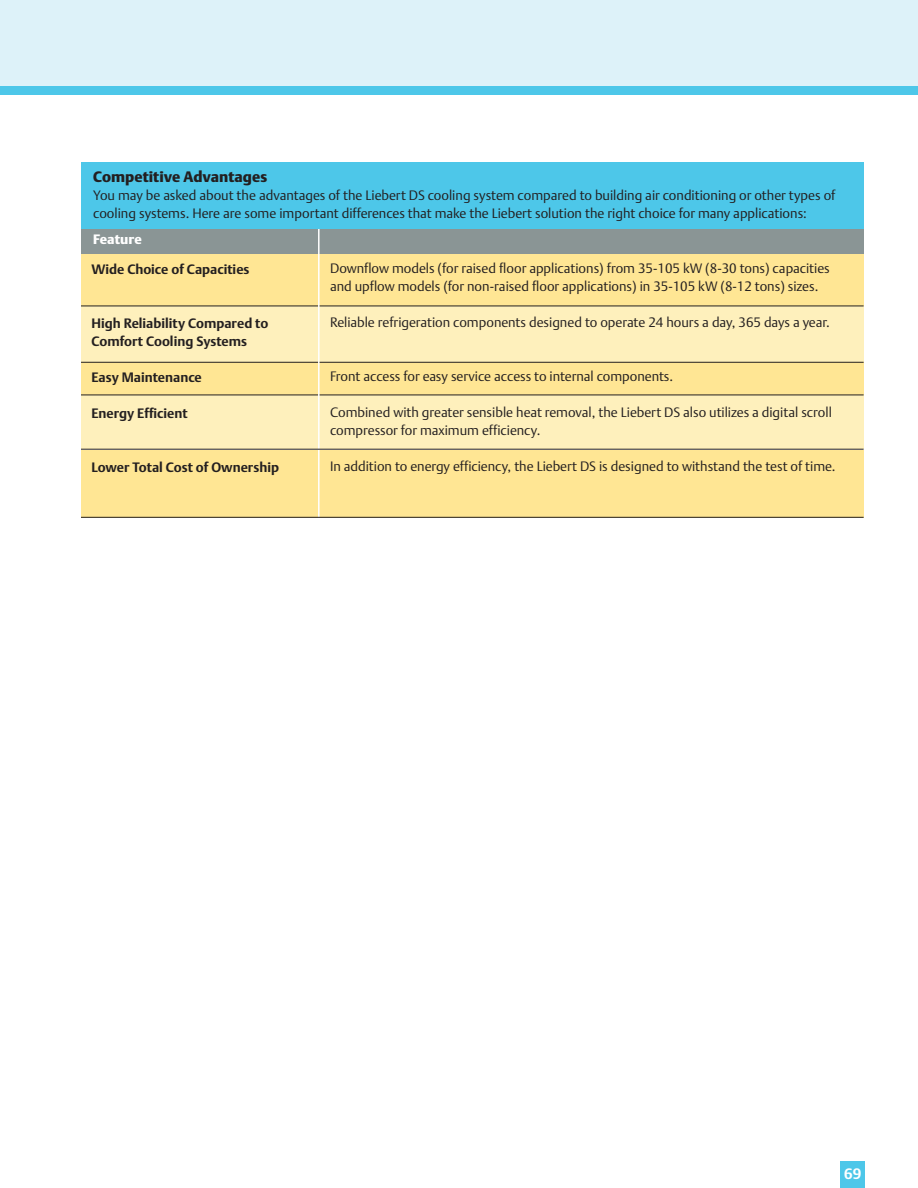
<style>
.page{position:relative;width:918px;height:1188px;background:#fff}
.page>*{position:absolute;margin:0;border:0;box-sizing:border-box;transform-origin:0 0}
.t1{font:15px "DTL Argo T Black";color:#231f20}
.t2{font:700 15px "DTL Argo T";color:#fff}
.t3{font:13.5px/18px "DTL Argo T Light";color:#231f20}
.t4{font:700 13.5px/18px "DTL Argo T";color:#231f20}
.t5{font:13.5px "DTL Argo T Black";color:#fff}
</style>
<div class="page">
<div style="left:0;top:0;width:918px;height:86px;background:#ddf2f9"></div>
<div style="left:0;top:86px;width:918px;height:8px;background:#4dc7e9"></div>
<div style="left:840px;top:1161px;width:25px;height:27px;background:#4dc7e9"></div>
<div style="left:81px;top:228px;width:783px;height:26px;background:#8a9595"></div>
<div style="left:81px;top:254px;width:783px;height:52px;background:#ffe694"></div>
<div style="left:81px;top:306px;width:783px;height:56px;background:#fef0bc"></div>
<div style="left:81px;top:363px;width:783px;height:32px;background:#ffe694"></div>
<div style="left:81px;top:450px;width:783px;height:67px;background:#ffe694"></div>
<div style="left:81px;top:396px;width:783px;height:53px;background:#fef0bc"></div>
<hr style="left:81px;top:306px;width:783px;height:1px;background:#231f20">
<hr style="left:81px;top:395px;width:783px;height:1px;background:#231f20">
<hr style="left:81px;top:362px;width:783px;height:1px;background:#231f20">
<hr style="left:318px;top:227px;width:2px;height:291px;background:#fff">
<div style="left:81px;top:162px;width:783px;height:67px;background:#4dc7e9"></div>
<hr style="left:81px;top:449px;width:783px;height:1px;background:#231f20">
<hr style="left:81px;top:517px;width:783px;height:1px;background:#231f20">
<p class="t1" style="left:93px;top:168px;width:176px">Competitive Advantages</p>
<p class="t3" style="left:93px;top:186px;width:744px">You may be asked about the advantages of the Liebert DS cooling system compared to building air conditioning or other types of cooling systems. Here are some important differences that make the Liebert solution the right choice for many applications:</p>
<p class="t5" style="left:93px;top:231px;width:50px">Feature</p>
<p class="t4" style="left:91px;top:260px;width:159px">Wide Choice of Capacities</p>
<p class="t4" style="left:91px;top:314px;width:179px">High Reliability Compared to<br>Comfort Cooling Systems</p>
<p class="t4" style="left:91px;top:368px;width:112px">Easy Maintenance</p>
<p class="t4" style="left:91px;top:404px;width:98px">Energy Efficient</p>
<p class="t4" style="left:91px;top:458px;width:189px">Lower Total Cost of Ownership</p>
<p class="t3" style="left:330px;top:259px;width:501px">Downflow models (for raised floor applications) from 35-105 kW (8-30 tons) capacities and upflow models (for non-raised floor applications) in 35-105 kW (8-12 tons) sizes.</p>
<p class="t3" style="left:330px;top:313px;width:501px">Reliable refrigeration components designed to operate 24 hours a day, 365 days a year.</p>
<p class="t3" style="left:330px;top:367px;width:345px">Front access for easy service access to internal components.</p>
<p class="t3" style="left:330px;top:403px;width:503px">Combined with greater sensible heat removal, the Liebert DS also utilizes a digital scroll compressor for maximum efficiency.</p>
<p class="t3" style="left:330px;top:457px;width:507px">In addition to energy efficiency, the Liebert DS is designed to withstand the test of time.</p>
<p class="t2" style="left:844px;top:1165px;width:19px">69</p>
</div>
